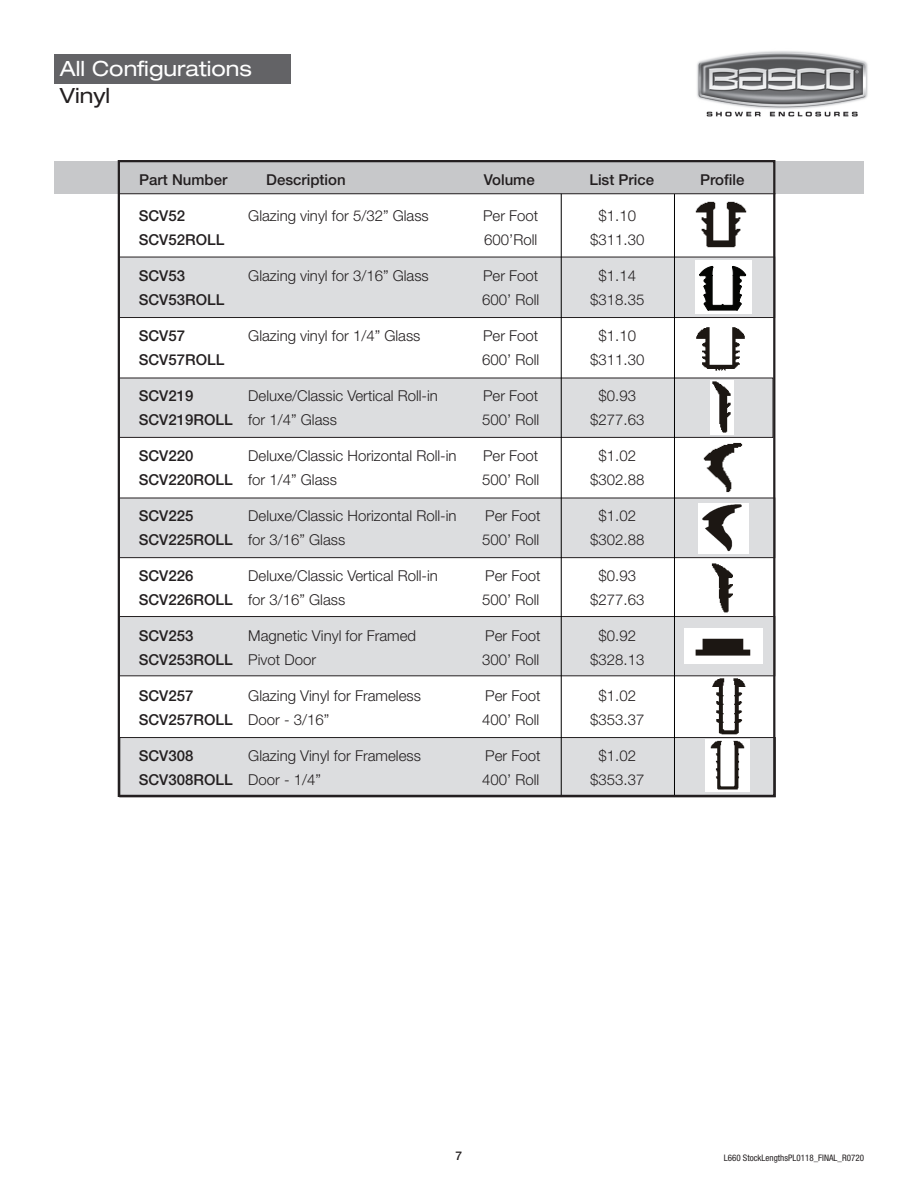
<style>
.page{position:relative;width:918px;height:1188px;background:#fff}
.page>*{position:absolute;margin:0;border:0;box-sizing:border-box;transform-origin:0 0}
.t1{font:expanded 21px "Helvetica Neue LT Std";color:#fff}
.t2{font:expanded 21px "Helvetica Neue LT Std";color:#231f20}
.t3{font:300 15px "Helvetica Neue LT Std";color:#231f20}
.t4{font:500 15px "Helvetica Neue LT Std";color:#231f20}
.t5{font:13.95px "Century Gothic";color:#040503}
.t6{font:500 12px "Helvetica Neue LT Std";color:#231f20}
.t7{font:condensed 9px "Helvetica Neue LT Std";color:#231f20}
.s1{font-weight:500}
.s2{font-weight:300}
</style>
<div class="page">
<img style="left:703px;top:442px;width:40px;height:51px">
<img style="left:711px;top:563px;width:22px;height:50px">
<img style="left:695px;top:201px;width:52px;height:47px">
<img style="left:696px;top:327px;width:49px;height:44px">
<img style="left:712px;top:679px;width:34px;height:55px">
<div style="left:120px;top:737px;width:655px;height:60px;background:#dcdddf;border:1px solid #231f20"></div>
<div style="left:119px;top:616px;width:656px;height:60px;background:#dcdddf;border:1px solid #231f20"></div>
<div style="left:119px;top:498px;width:656px;height:60px;background:#dcdddf;border:1px solid #231f20"></div>
<div style="left:119px;top:378px;width:654px;height:60px;background:#dcdddf;border:1px solid #231f20"></div>
<div style="left:119px;top:257px;width:656px;height:61px;background:#dcdddf;border:1px solid #231f20"></div>
<img style="left:697px;top:51px;width:171px;height:66px">
<div style="left:54px;top:54px;width:237px;height:30px;background:#636366"></div>
<div style="left:54px;top:161px;width:810px;height:33px;background:#c7c8ca"></div>
<hr style="left:119px;top:193px;width:656px;height:1px;background:#231f20">
<hr style="left:674px;top:194px;width:1px;height:603px;background:#000">
<hr style="left:561px;top:194px;width:1px;height:603px;background:#000">
<div style="left:696px;top:260px;width:56px;height:54px;background:#fff"></div>
<svg style="left:699px;top:265px;width:48px;height:46px"></svg>
<img style="left:711px;top:380px;width:22px;height:54px">
<img style="left:699px;top:504px;width:49px;height:50px">
<img style="left:684px;top:629px;width:78px;height:34px">
<img style="left:706px;top:740px;width:43px;height:51px">
<h1 class="t1" style="left:60px;top:56px;width:194px">All Configurations</h1>
<h1 class="t2" style="left:60px;top:83px;width:52px">Vinyl</h1>
<p class="t4" style="left:139px;top:171px;width:90px">Part Number</p>
<p class="t4" style="left:266px;top:171px;width:81px">Description</p>
<p class="t4" style="left:484px;top:171px;width:52px">Volume</p>
<p class="t4" style="left:589px;top:171px;width:66px">List Price</p>
<p class="t4" style="left:700px;top:171px;width:46px">Profile</p>
<p class="t4" style="left:139px;top:207px;width:48px">SCV52</p>
<p class="t3" style="left:248px;top:206px;width:182px">Glazing vinyl for 5/32” Glass</p>
<p class="t3" style="left:483px;top:206px;width:57px">Per Foot</p>
<p class="t3" style="left:599px;top:206px;width:39px">$1.10</p>
<p class="t4" style="left:139px;top:231px;width:87px">SCV52ROLL</p>
<p class="t3" style="left:484px;top:230px;width:55px">600’Roll</p>
<p class="t3" style="left:590px;top:230px;width:56px">$311.30</p>
<p class="t4" style="left:139px;top:267px;width:48px">SCV53</p>
<p class="t3" style="left:248px;top:266px;width:182px">Glazing vinyl for 3/16” Glass</p>
<p class="t3" style="left:483px;top:266px;width:57px">Per Foot</p>
<p class="t3" style="left:599px;top:266px;width:39px">$1.14</p>
<p class="t4" style="left:139px;top:291px;width:87px">SCV53ROLL</p>
<p class="t3" style="left:482px;top:290px;width:59px">600’ Roll</p>
<p class="t3" style="left:590px;top:290px;width:56px">$318.35</p>
<p class="t4" style="left:139px;top:327px;width:48px">SCV57</p>
<p class="t3" style="left:248px;top:326px;width:174px">Glazing vinyl for 1/4” Glass</p>
<p class="t3" style="left:483px;top:326px;width:57px">Per Foot</p>
<p class="t3" style="left:599px;top:326px;width:39px">$1.10</p>
<p class="t4" style="left:139px;top:351px;width:87px">SCV57ROLL</p>
<p class="t3" style="left:482px;top:350px;width:59px">600’ Roll</p>
<p class="t3" style="left:590px;top:350px;width:56px">$311.30</p>
<p class="t4" style="left:139px;top:387px;width:56px">SCV219</p>
<p class="t3" style="left:248px;top:386px;width:191px">Deluxe/Classic Vertical Roll-in</p>
<p class="t3" style="left:483px;top:386px;width:57px">Per Foot</p>
<p class="t3" style="left:599px;top:386px;width:39px">$0.93</p>
<p class="t3" style="left:139px;top:410px;width:200px"><span class="s1">SCV219ROLL</span> for 1/4” Glass</p>
<p class="t3" style="left:482px;top:410px;width:59px">500’ Roll</p>
<p class="t3" style="left:590px;top:410px;width:56px">$277.63</p>
<p class="t4" style="left:139px;top:447px;width:56px">SCV220</p>
<p class="t3" style="left:248px;top:446px;width:210px">Deluxe/Classic Horizontal Roll-in</p>
<p class="t3" style="left:483px;top:446px;width:57px">Per Foot</p>
<p class="t3" style="left:599px;top:446px;width:39px">$1.02</p>
<p class="t3" style="left:139px;top:470px;width:200px"><span class="s1">SCV220ROLL</span> for 1/4” Glass</p>
<p class="t3" style="left:482px;top:470px;width:59px">500’ Roll</p>
<p class="t3" style="left:590px;top:470px;width:56px">$302.88</p>
<p class="t4" style="left:139px;top:507px;width:56px">SCV225</p>
<p class="t3" style="left:248px;top:506px;width:210px">Deluxe/Classic Horizontal Roll-in</p>
<p class="t3" style="left:485px;top:506px;width:57px">Per Foot</p>
<p class="t3" style="left:599px;top:506px;width:39px">$1.02</p>
<p class="t3" style="left:139px;top:530px;width:208px"><span class="s1">SCV225ROLL</span> for 3/16” Glass</p>
<p class="t3" style="left:482px;top:530px;width:59px">500’ Roll</p>
<p class="t3" style="left:590px;top:530px;width:56px">$302.88</p>
<p class="t4" style="left:139px;top:567px;width:56px">SCV226</p>
<p class="t3" style="left:248px;top:566px;width:191px">Deluxe/Classic Vertical Roll-in</p>
<p class="t3" style="left:485px;top:566px;width:57px">Per Foot</p>
<p class="t3" style="left:599px;top:566px;width:39px">$0.93</p>
<p class="t3" style="left:139px;top:590px;width:208px"><span class="s1">SCV226ROLL</span> for 3/16” Glass</p>
<p class="t3" style="left:482px;top:590px;width:59px">500’ Roll</p>
<p class="t3" style="left:590px;top:590px;width:56px">$277.63</p>
<p class="t4" style="left:139px;top:627px;width:56px">SCV253</p>
<p class="t3" style="left:248px;top:626px;width:169px">Magnetic Vinyl for Framed</p>
<p class="t3" style="left:485px;top:626px;width:57px">Per Foot</p>
<p class="t3" style="left:599px;top:626px;width:39px">$0.92</p>
<p class="t4" style="left:139px;top:651px;width:179px">SCV253ROLL <span class="s2">Pivot Door</span></p>
<p class="t3" style="left:482px;top:650px;width:59px">300’ Roll</p>
<p class="t3" style="left:590px;top:650px;width:56px">$328.13</p>
<p class="t4" style="left:139px;top:687px;width:56px">SCV257</p>
<p class="t3" style="left:248px;top:686px;width:174px">Glazing Vinyl for Frameless</p>
<p class="t3" style="left:485px;top:686px;width:57px">Per Foot</p>
<p class="t3" style="left:599px;top:686px;width:39px">$1.02</p>
<p class="t4" style="left:139px;top:711px;width:192px">SCV257ROLL <span class="s2">Door - 3/16”</span></p>
<p class="t3" style="left:482px;top:710px;width:59px">400’ Roll</p>
<p class="t3" style="left:590px;top:710px;width:56px">$353.37</p>
<p class="t4" style="left:139px;top:747px;width:56px">SCV308</p>
<p class="t3" style="left:248px;top:746px;width:174px">Glazing Vinyl for Frameless</p>
<p class="t3" style="left:485px;top:746px;width:57px">Per Foot</p>
<p class="t3" style="left:599px;top:746px;width:39px">$1.02</p>
<p class="t4" style="left:139px;top:771px;width:184px">SCV308ROLL <span class="s2">Door - 1/4”</span></p>
<p class="t3" style="left:482px;top:770px;width:59px">400’ Roll</p>
<p class="t3" style="left:590px;top:770px;width:56px">$353.37</p>
<p class="t5" style="left:498px;top:229px;width:21px">.46</p>
<p class="t5" style="left:498px;top:329px;width:21px">.33</p>
<p class="t6" style="left:456px;top:1149px;width:8px">7</p>
<p class="t7" style="left:724px;top:1153px;width:142px">L660 StockLengthsPL0118_FINAL_R0720</p>
</div>
